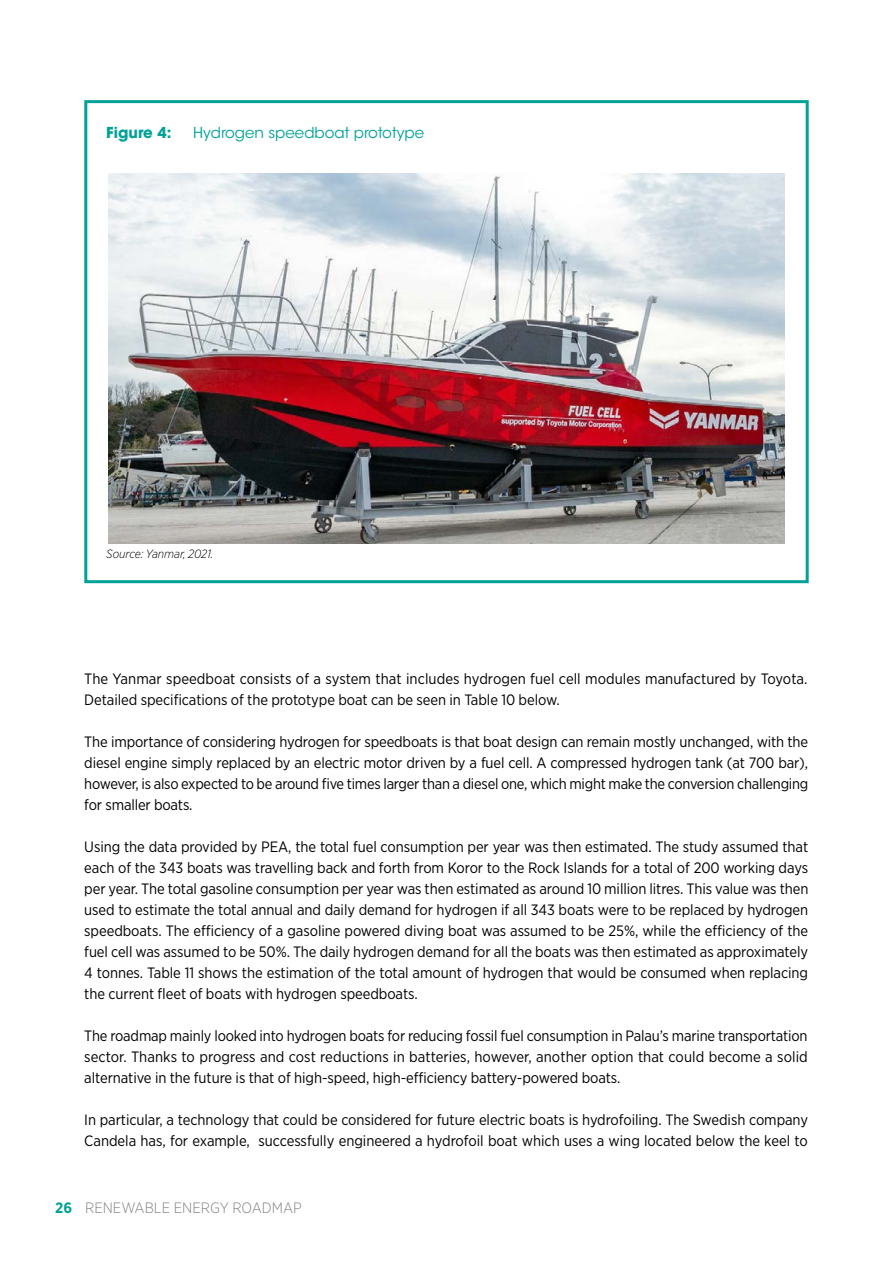
<style>
.page{position:relative;width:893px;height:1263px;background:#fff}
.page>*{position:absolute;margin:0;border:0;box-sizing:border-box;transform-origin:0 0}
.t1{font:15px/21px "Gotham Narrow";letter-spacing:-.005em;color:#000;text-align:justify}
.t2{font:15px "ITC Avant Garde Std";color:#00a197}
.t3{font:300 15px "Gotham Narrow";color:#808285}
.t4{font:700 15px "ITC Avant Garde Std";color:#00a197}
.t5{font:italic 300 12px "Gotham Narrow";letter-spacing:-.005em;color:#000}
.s1{font-weight:700;color:#00a197}
</style>
<div class="page">
<div style="left:84px;top:100px;width:725px;height:483px;border:3px solid #00a197"></div>
<img style="left:109px;top:174px;width:675px;height:369px">
<p class="t4" style="left:106px;top:123px;width:67px">Figure 4:</p>
<p class="t2" style="left:193px;top:123px;width:233px">Hydrogen speedboat prototype</p>
<p class="t5" style="left:106px;top:547px;width:108px">Source: Yanmar, 2021.</p>
<p class="t1" style="left:84px;top:668px;width:725px">The Yanmar speedboat consists of a system that includes hydrogen fuel cell modules manufactured by Toyota.<br>Detailed specifications of the prototype boat can be seen in Table 10 below.</p>
<p class="t1" style="left:84px;top:731px;width:726px">The importance of considering hydrogen for speedboats is that boat design can remain mostly unchanged, with the diesel engine simply replaced by an electric motor driven by a fuel cell. A compressed hydrogen tank (at 700 bar), however, is also expected to be around five times larger than a diesel one, which might make the conversion challenging for smaller boats.</p>
<p class="t1" style="left:84px;top:836px;width:726px">Using the data provided by PEA, the total fuel consumption per year was then estimated. The study assumed that each of the 343 boats was travelling back and forth from Koror to the Rock Islands for a total of 200 working days per year. The total gasoline consumption per year was then estimated as around 10 million litres. This value was then used to estimate the total annual and daily demand for hydrogen if all 343 boats were to be replaced by hydrogen speedboats. The efficiency of a gasoline powered diving boat was assumed to be 25%, while the efficiency of the fuel cell was assumed to be 50%. The daily hydrogen demand for all the boats was then estimated as approximately 4 tonnes. Table 11 shows the estimation of the total amount of hydrogen that would be consumed when replacing the current fleet of boats with hydrogen speedboats.</p>
<p class="t1" style="left:84px;top:1025px;width:725px">The roadmap mainly looked into hydrogen boats for reducing fossil fuel consumption in Palau’s marine transportation sector. Thanks to progress and cost reductions in batteries, however, another option that could become a solid alternative in the future is that of high-speed, high-efficiency battery-powered boats.</p>
<p class="t1" style="left:84px;top:1109px;width:725px">In particular, a technology that could be considered for future electric boats is hydrofoiling. The Swedish company<br>Candela has, for example, successfully engineered a hydrofoil boat which uses a wing located below the keel to</p>
<p class="t3" style="left:55px;top:1198px;width:248px"><span class="s1">26</span> RENEWABLE ENERGY ROADMAP</p>
</div>
